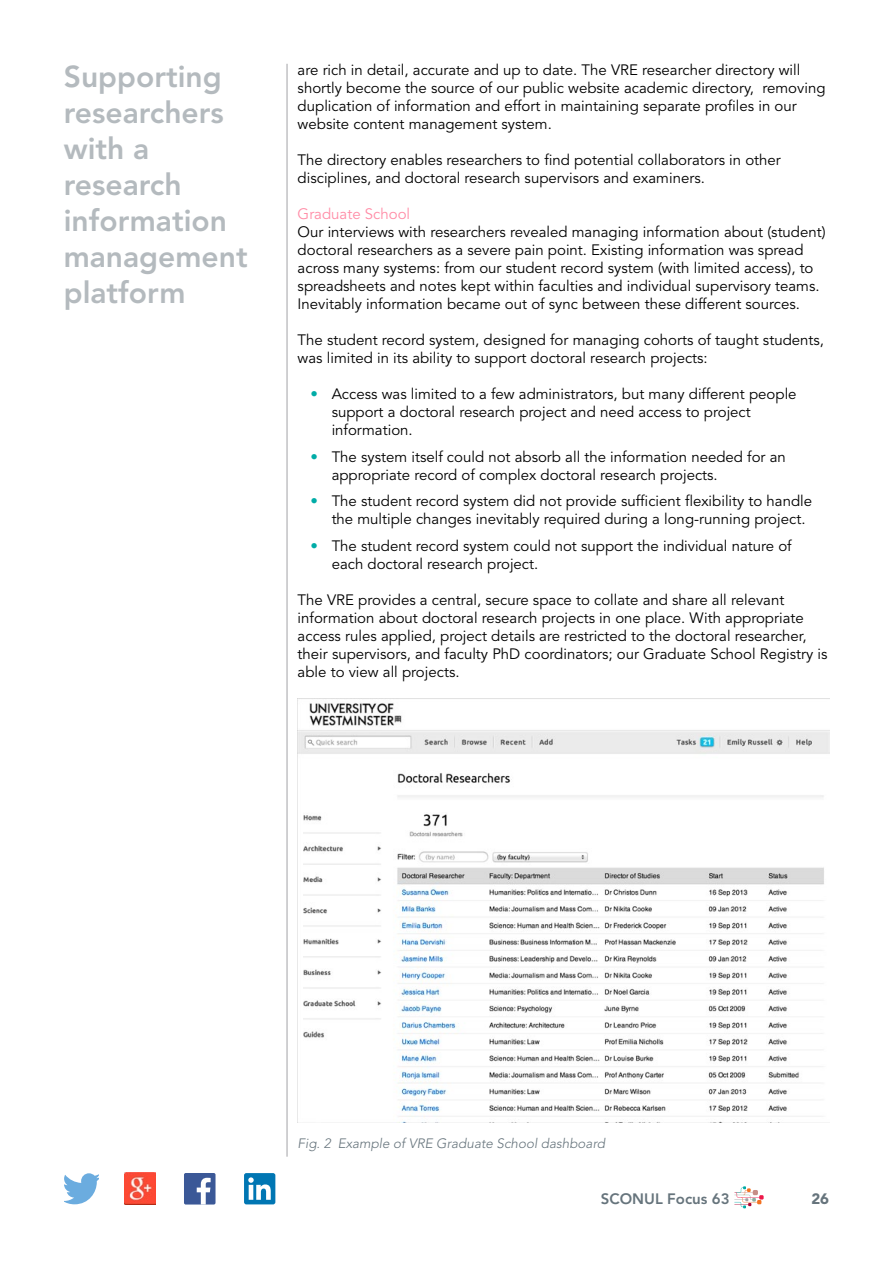
<style>
.page{position:relative;width:893px;height:1263px;background:#fff}
.page>*{position:absolute;margin:0;border:0;box-sizing:border-box;transform-origin:0 0}
.t1{font:800 30px/36px "Avenir";color:#b4babe}
.t2{font:15px/18px "Avenir";color:#000}
.t3{font:15px "Avenir";color:#ff8da7}
.t4{font:800 15px "Avenir";color:#66747c}
.t5{font:900 15px "Avenir";color:#66747c}
.t6{font:italic 300 13.5px "Avenir";color:#66747c}
.s1{color:#00aca7}
</style>
<div class="page">
<svg style="left:64px;top:1173px;width:35px;height:31px"></svg>
<img style="left:124px;top:1173px;width:32px;height:32px">
<div style="left:184px;top:1173px;width:32px;height:31px;background:#3b5897;border-radius:2px"></div>
<svg style="left:197px;top:1178px;width:14px;height:26px"></svg>
<div style="left:244px;top:1173px;width:31px;height:31px;background:#0076b3;border-radius:2px"></div>
<svg style="left:248px;top:1177px;width:23px;height:23px"></svg>
<hr style="left:287px;top:64px;width:1px;height:1093px;background:#a2a2a6">
<svg style="left:734px;top:1186px;width:30px;height:22px"></svg>
<img style="left:298px;top:698px;width:531px;height:425px">
<h1 class="t1" style="left:64px;top:58px;width:185px">Supporting researchers with a research information management platform</h1>
<p class="t2" style="left:298px;top:61px;width:529px">are rich in detail, accurate and up to date. The VRE researcher directory will shortly become the source of our public website academic directory, removing duplication of information and effort in maintaining separate profiles in our website content management system.</p>
<p class="t2" style="left:298px;top:151px;width:485px">The directory enables researchers to find potential collaborators in other disciplines, and doctoral research supervisors and examiners.</p>
<p class="t3" style="left:298px;top:205px;width:114px">Graduate School</p>
<p class="t2" style="left:298px;top:223px;width:529px">Our interviews with researchers revealed managing information about (student) doctoral researchers as a severe pain point. Existing information was spread across many systems: from our student record system (with limited access), to spreadsheets and notes kept within faculties and individual supervisory teams.<br>Inevitably information became out of sync between these different sources.</p>
<p class="t2" style="left:298px;top:331px;width:528px">The student record system, designed for managing cohorts of taught students, was limited in its ability to support doctoral research projects:</p>
<p class="t2" style="left:332px;top:385px;width:466px;text-indent:-21px"><span class="s1">•</span> Access was limited to a few administrators, but many different people support a doctoral research project and need access to project information.</p>
<p class="t2" style="left:332px;top:448px;width:456px;text-indent:-21px"><span class="s1">•</span> The system itself could not absorb all the information needed for an appropriate record of complex doctoral research projects.</p>
<p class="t2" style="left:332px;top:492px;width:482px;text-indent:-21px"><span class="s1">•</span> The student record system did not provide sufficient flexibility to handle the multiple changes inevitably required during a long-running project.</p>
<p class="t2" style="left:332px;top:537px;width:461px;text-indent:-21px"><span class="s1">•</span> The student record system could not support the individual nature of each doctoral research project.</p>
<p class="t2" style="left:298px;top:591px;width:531px">The VRE provides a central, secure space to collate and share all relevant information about doctoral research projects in one place. With appropriate access rules applied, project details are restricted to the doctoral researcher, their supervisors, and faculty PhD coordinators; our Graduate School Registry is able to view all projects.</p>
<p class="t6" style="left:298px;top:1136px;width:309px">Fig. 2 Example of VRE Graduate School dashboard</p>
<p class="t4" style="left:601px;top:1190px;width:130px">SCONUL Focus 63</p>
<p class="t5" style="left:811px;top:1190px;width:19px">26</p>
</div>
